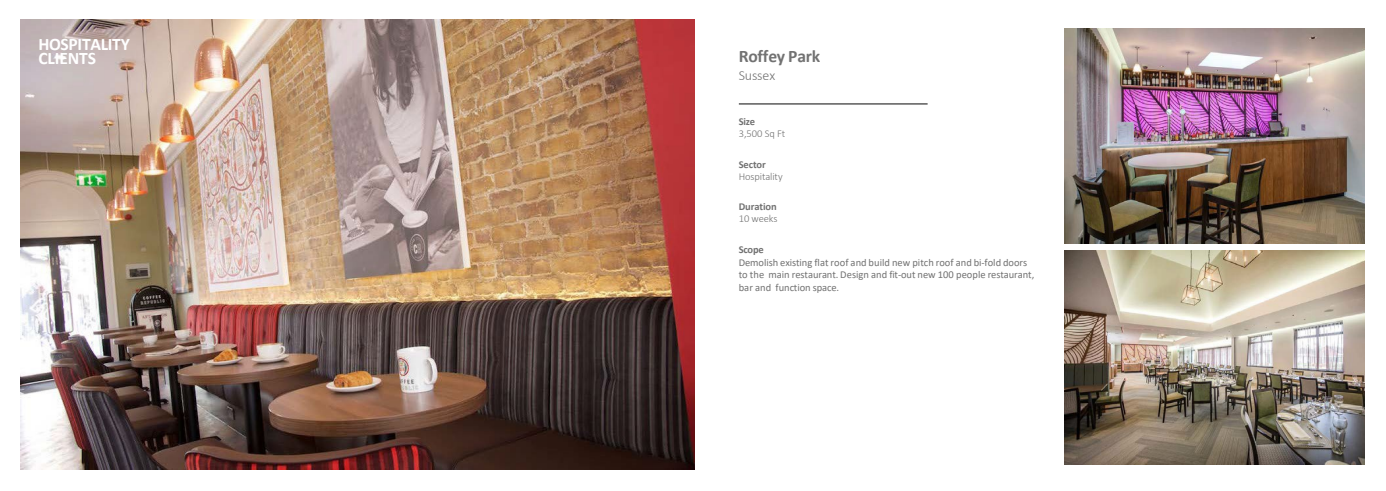
<style>
.page{position:relative;width:1386px;height:491px;background:#fff}
.page>*{position:absolute;margin:0;border:0;box-sizing:border-box;transform-origin:0 0}
.t1{font:700 17.5px/14.1px "Calibri";letter-spacing:-.015em;color:#fff}
.t2{font:700 17.5px "Calibri";letter-spacing:-.01em;color:#727272}
.t3{font:300 14px "Calibri";letter-spacing:-.01em;color:#727272}
.t4{font:10.5px/12.2px "Calibri";color:#727272}
.t5{font:300 10.5px "Calibri";letter-spacing:-.01em;color:#727272}
.t6{font:700 10.5px "Calibri";letter-spacing:-.015em;color:#727272}
</style>
<div class="page">
<img style="left:21px;top:20px;width:673px;height:449px">
<hr style="left:738px;top:103px;width:189px;height:2px;background:#727272">
<img style="left:1064px;top:28px;width:300px;height:215px">
<img style="left:1064px;top:250px;width:300px;height:213px">
<h2 class="t1" style="left:38px;top:37px;width:93px">HOSPITALITY<br>CLIENTS</h2>
<p class="t2" style="left:738px;top:44px;width:83px">Roffey Park</p>
<p class="t3" style="left:738px;top:66px;width:38px">Sussex</p>
<p class="t6" style="left:738px;top:114px;width:18px">Size</p>
<p class="t5" style="left:738px;top:127px;width:48px">3,500 Sq Ft</p>
<p class="t6" style="left:738px;top:156px;width:29px">Sector</p>
<p class="t5" style="left:738px;top:169px;width:45px">Hospitality</p>
<p class="t6" style="left:738px;top:199px;width:40px">Duration</p>
<p class="t5" style="left:738px;top:212px;width:40px">10 weeks</p>
<p class="t6" style="left:738px;top:242px;width:27px">Scope</p>
<p class="t4" style="left:738px;top:256px;width:297px">Demolish existing flat roof and build new pitch roof and bi-fold doors to the main restaurant. Design and fit-out new 100 people restaurant, bar and function space.</p>
</div>
